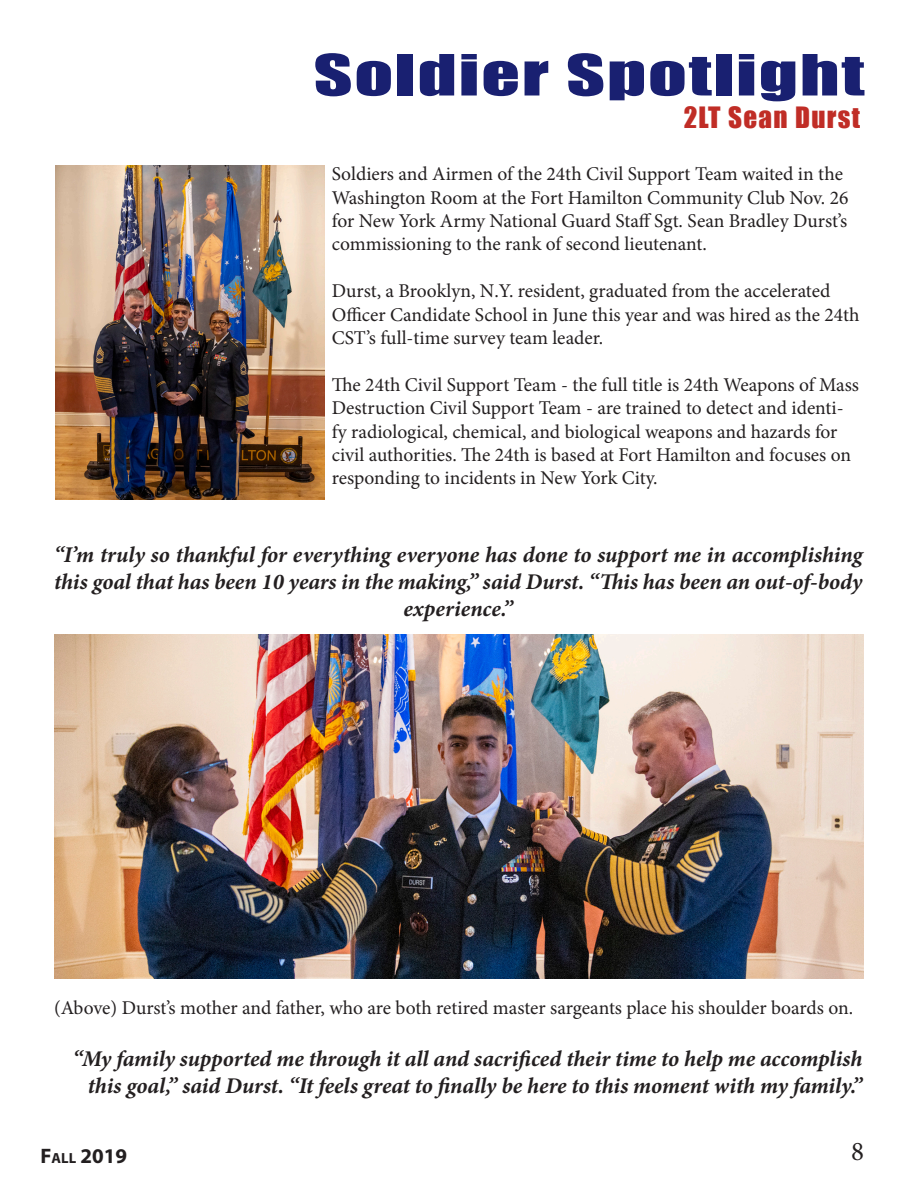
<style>
.page{position:relative;width:918px;height:1188px;background:#fff}
.page>*{position:absolute;margin:0;border:0;box-sizing:border-box;transform-origin:0 0}
.t1{font:52.5px "Impact";letter-spacing:.025em;color:#192071;scale:1.44 1}
.t2{font:27px "Impact";letter-spacing:.05em;color:#c02d26}
.t3{font:27px "Minion Pro";color:#231f20}
.t4{font:italic 700 22.5px/27px "Minion Pro";letter-spacing:-.005em;color:#231f20;text-align:center}
.t5{font:700 21px "Myriad Pro";color:#231f20}
.t6{font:19.5px/23.4px "Minion Pro";color:#231f20}
.s1{font-size:14.7px}
</style>
<div class="page">
<img style="left:56px;top:166px;width:268px;height:334px">
<img style="left:54px;top:634px;width:810px;height:344px">
<p class="t1" style="left:314px;top:34px;width:384px">Soldier Spotlight</p>
<p class="t2" style="left:684px;top:97px;width:178px">2LT Sean Durst</p>
<p class="t6" style="left:332px;top:162px;width:518px">Soldiers and Airmen of the 24th Civil Support Team waited in the Washington Room at the Fort Hamilton Community Club Nov. 26 for New York Army National Guard Staff Sgt. Sean Bradley Durst’s commissioning to the rank of second lieutenant.</p>
<p class="t6" style="left:332px;top:279px;width:529px">Durst, a Brooklyn, N.Y. resident, graduated from the accelerated<br>Officer Candidate School in June this year and was hired as the 24th<br>CST’s full-time survey team leader.</p>
<p class="t6" style="left:332px;top:373px;width:529px">The 24th Civil Support Team - the full title is 24th Weapons of Mass Destruction Civil Support Team - are trained to detect and identi&shy;fy radiological, chemical, and biological weapons and hazards for civil authorities. The 24th is based at Fort Hamilton and focuses on responding to incidents in New York City.</p>
<p class="t4" style="left:54px;top:541px;width:810px">“I’m truly so thankful for everything everyone has done to support me in accomplishing this goal that has been 10 years in the making,” said Durst. “This has been an out-of-body experience.”</p>
<p class="t6" style="left:54px;top:996px;width:801px">(Above) Durst’s mother and father, who are both retired master sargeants place his shoulder boards on.</p>
<p class="t4" style="left:73px;top:1045px;width:791px;text-align:right">“My family supported me through it all and sacrificed their time to help me accomplish this goal,” said Durst. “It feels great to finally be here to this moment with my family.”</p>
<p class="t5" style="left:40px;top:1142px;width:88px">F<span class="s1">all</span> 2019</p>
<h2 class="t3" style="left:851px;top:1134px;width:14px">8</h2>
</div>
